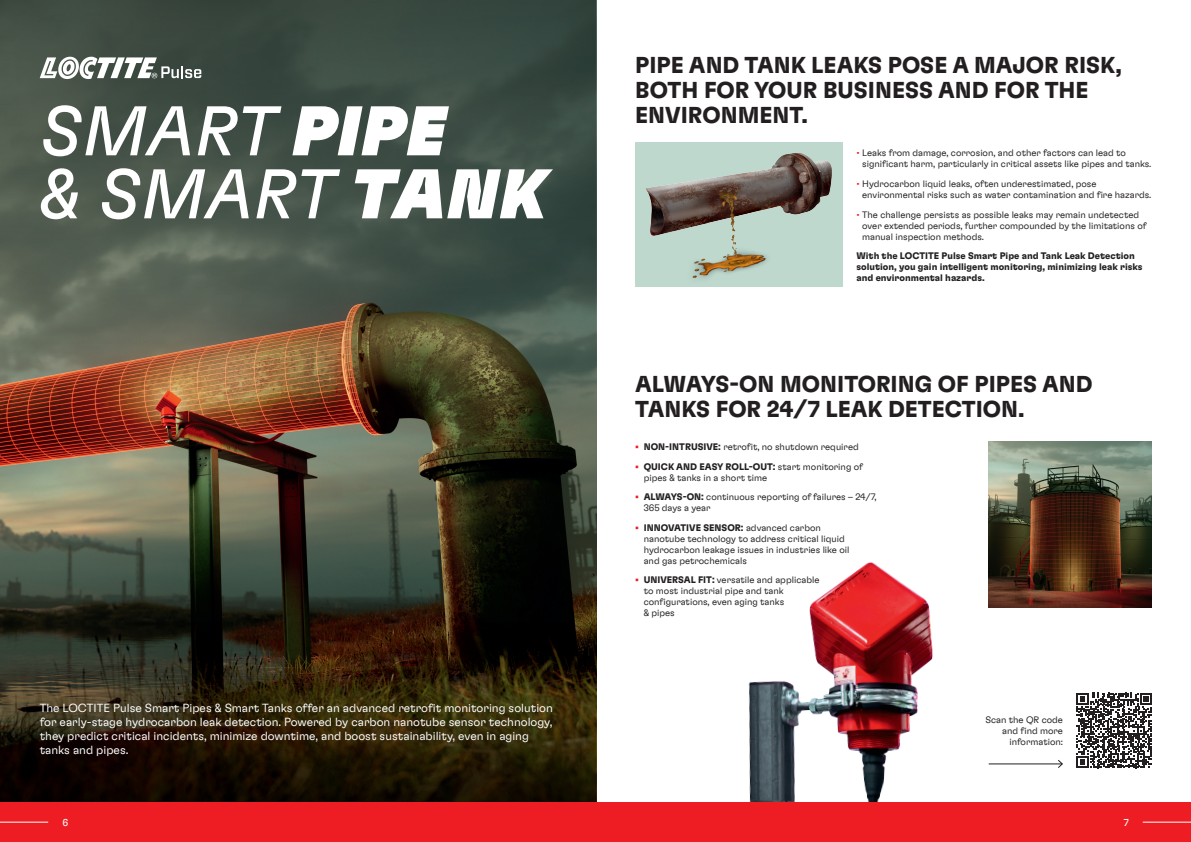
<style>
.page{position:relative;width:1191px;height:842px;background:#fff}
.page>*{position:absolute;margin:0;border:0;box-sizing:border-box;transform-origin:0 0}
.Chapter_Headline{font:italic 70px/63px "Henkel GT Flexa";color:#fff}
.Subheadline_1{font:700 23px/25px "Henkel GT Flexa";color:#231f20}
.Chapter_Bodycopy{font:300 12px/14px "Henkel GT Flexa";color:#fff}
.t1{font:10px "Henkel GT Flexa";color:#fff}
.Bodycopy_light__black{font:300 9.5px/11px "Henkel GT Flexa";color:#231f20}
.Bodycopy_light__black-2{font:700 9.5px/11px "Henkel GT Flexa";color:#231f20}
.s1{font-family:"Henkel GT Flexa Bl It";font-style:normal}
.s2{font-weight:400;color:#ee1d23}
.s3{font-weight:700;color:#ee1d23}
.s4{font-weight:700}
</style>
<div class="page">
<img style="left:0;top:392px;width:596px;height:410px">
<svg style="left:0;top:0;width:596px;height:392px;background:#4c5446"></svg>
<svg style="left:0;top:621px;width:595px;height:181px;background:#261c0a"></svg>
<img style="left:748px;top:562px;width:185px;height:240px">
<img style="left:635px;top:143px;width:205px;height:144px">
<img style="left:988px;top:442px;width:163px;height:166px">
<hr style="left:988px;top:763px;width:74px;height:1px;background:#231f20">
<svg style="left:1056px;top:760px;width:7px;height:8px"></svg>
<svg style="left:1076px;top:693px;width:75px;height:75px"></svg>
<div style="left:0;top:802px;width:1191px;height:40px;background:#ee1d23"></div>
<hr style="left:1142px;top:822px;width:49px;height:1px;background:#fff">
<hr style="left:0;top:822px;width:48px;height:1px;background:#fff">
<svg style="left:40px;top:57px;width:161px;height:22px"></svg>
<p class="Chapter_Headline" style="left:40px;top:97px;width:509px">SMART <span class="s1">PIPE<br></span>&amp; SMART <span class="s1">TANK</span></p>
<p class="Chapter_Bodycopy" style="left:40px;top:700px;width:515px">The LOCTITE Pulse Smart Pipes &amp; Smart Tanks offer an advanced retrofit monitoring solution for early-stage hydrocarbon leak detection. Powered by carbon nanotube sensor technology, they predict critical incidents, minimize downtime, and boost sustainability, even in aging tanks and pipes.</p>
<p class="Subheadline_1" style="left:635px;top:52px;width:488px">PIPE AND TANK LEAKS POSE A MAJOR RISK,<br>BOTH FOR YOUR BUSINESS AND FOR THE<br>ENVIRONMENT.</p>
<p class="Bodycopy_light__black" style="left:862px;top:147px;width:291px;text-indent:-6px"><span class="s2">•</span> Leaks from damage, corrosion, and other factors can lead to significant harm, particularly in critical assets like pipes and tanks.</p>
<p class="Bodycopy_light__black" style="left:862px;top:178px;width:291px;text-indent:-6px"><span class="s2">•</span> Hydrocarbon liquid leaks, often underestimated, pose environmental risks such as water contamination and fire hazards.</p>
<p class="Bodycopy_light__black" style="left:862px;top:208px;width:286px;text-indent:-6px"><span class="s2">•</span> The challenge persists as possible leaks may remain undetected over extended periods, further compounded by the limitations of manual inspection methods.</p>
<p class="Bodycopy_light__black-2" style="left:856px;top:250px;width:288px">With the LOCTITE Pulse Smart Pipe and Tank Leak Detection solution, you gain intelligent monitoring, minimizing leak risks and environmental hazards.</p>
<p class="Subheadline_1" style="left:635px;top:370px;width:459px">ALWAYS-ON MONITORING OF PIPES AND<br>TANKS FOR 24/7 LEAK DETECTION.</p>
<p class="Bodycopy_light__black" style="left:635px;top:441px;width:225px"><span class="s3">•</span> <span class="s4">NON-INTRUSIVE:</span> retrofit, no shutdown required</p>
<p class="Bodycopy_light__black" style="left:643px;top:461px;width:221px;text-indent:-9px"><span class="s3">•</span> <span class="s4">QUICK AND EASY ROLL-OUT:</span> start monitoring of pipes &amp; tanks in a short time</p>
<p class="Bodycopy_light__black" style="left:643px;top:491px;width:234px;text-indent:-9px"><span class="s3">•</span> <span class="s4">ALWAYS-ON:</span> continuous reporting of failures – 24/7,<br>365 days a year</p>
<p class="Bodycopy_light__black" style="left:643px;top:522px;width:207px;text-indent:-9px"><span class="s3">•</span> <span class="s4">INNOVATIVE SENSOR:</span> advanced carbon nanotube technology to address critical liquid hydrocarbon leakage issues in industries like oil and gas petrochemicals</p>
<p class="Bodycopy_light__black" style="left:643px;top:574px;width:177px;text-indent:-9px"><span class="s3">•</span> <span class="s4">UNIVERSAL FIT:</span> versatile and applicable to most industrial pipe and tank configurations, even aging tanks<br>&amp; pipes</p>
<p class="Bodycopy_light__black" style="left:985px;top:714px;width:79px;text-align:right">Scan the QR code and find more information:</p>
<p class="t1" style="left:62px;top:816px;width:7px">6</p>
<p class="t1" style="left:1123px;top:816px;width:6px">7</p>
</div>
